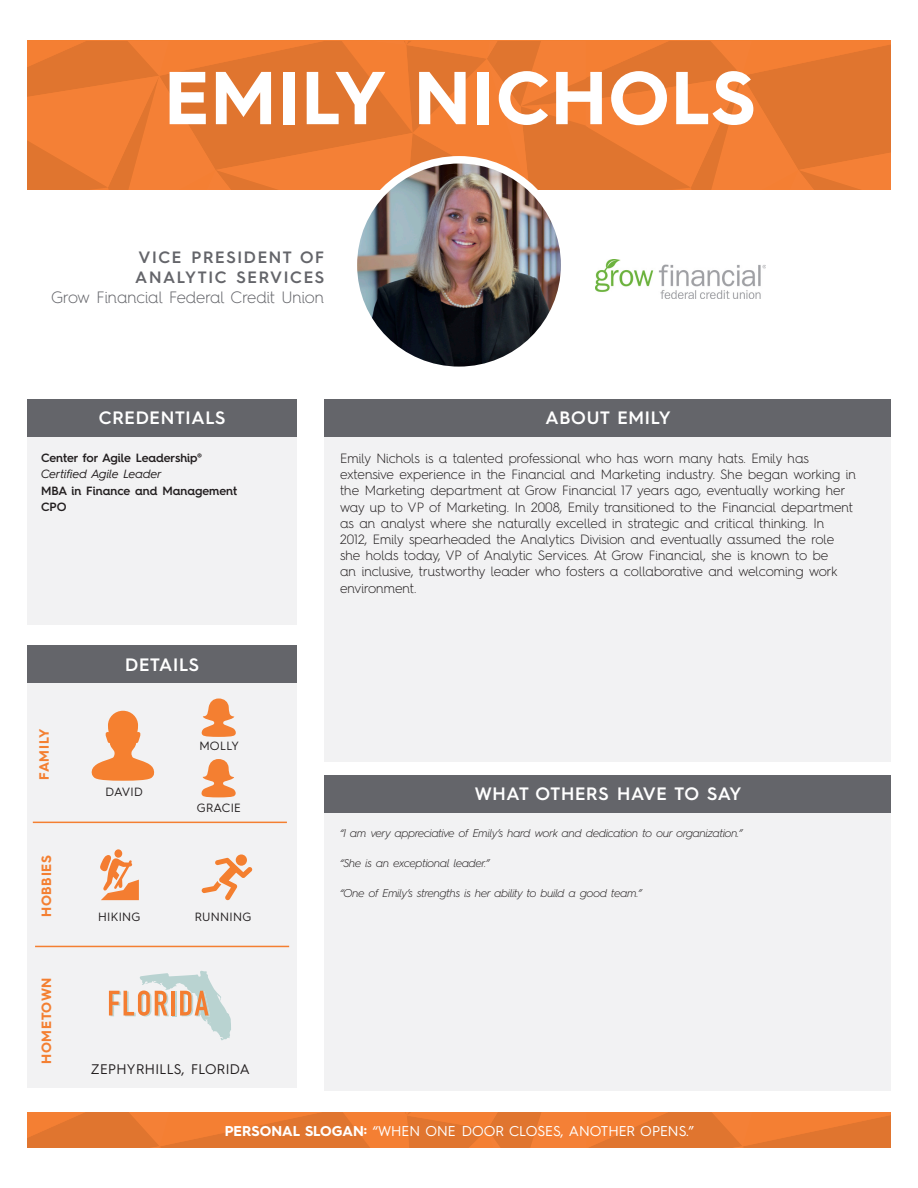
<style>
.page{position:relative;width:918px;height:1188px;background:#fff}
.page>*{position:absolute;margin:0;border:0;box-sizing:border-box;transform-origin:0 0}
.t1{font:700 75px "Hurme Geometric Sans 4";letter-spacing:.02em;color:#fff}
.t2{font:600 18px "Hurme Geometric Sans 4";letter-spacing:.04em;color:#fff}
.t3{font:600 16.5px "Hurme Geometric Sans 4";letter-spacing:.1em;color:#64656a}
.t4{font:300 16.5px "Hurme Geometric Sans 4";letter-spacing:-.005em;color:#64656a}
.t5{font:14.25px "Hurme Geometric Sans 4";color:#fff}
.t6{font:13.95px "Hurme Geometric Sans 4";letter-spacing:.025em;color:#231f20}
.t7{font:300 13.5px/16.2px "Hurme Geometric Sans 4";color:#231f20}
.t8{font:700 13.5px "Hurme Geometric Sans 4";letter-spacing:.05em;color:#f47f31}
.t9{font:600 12px/16.5px "Hurme Geometric Sans 4";color:#231f20}
.t10{font:12px "Hurme Geometric Sans 4";letter-spacing:.025em;color:#231f20}
.t11{font:italic 300 11.25px "Hurme Geometric Sans 4";letter-spacing:-.025em;color:#231f20}
.s1{font-weight:400;font-style:italic}
.s2{font-weight:700}
</style>
<div class="page">
<div style="left:324px;top:808px;width:567px;height:283px;background:#f2f2f3"></div>
<div style="left:27px;top:683px;width:270px;height:405px;background:#f2f2f3"></div>
<div style="left:324px;top:437px;width:567px;height:324px;background:#f2f2f3"></div>
<svg style="left:27px;top:1112px;width:864px;height:36px;background:#e87931"></svg>
<svg style="left:27px;top:41px;width:864px;height:149px;background:#e97a31"></svg>
<div style="left:27px;top:437px;width:269px;height:187px;background:#f2f2f3"></div>
<div style="left:27px;top:400px;width:270px;height:37px;background:#64656a"></div>
<div style="left:324px;top:400px;width:567px;height:37px;background:#64656a"></div>
<div style="left:350px;top:156px;width:218px;height:218px;background:#fff;border-radius:50%"></div>
<div style="left:27px;top:646px;width:270px;height:37px;background:#64656a"></div>
<hr style="left:35px;top:946px;width:254px;height:1px;background:#f47f31">
<img style="left:595px;top:259px;width:171px;height:39px">
<hr style="left:33px;top:822px;width:254px;height:1px;background:#f47f31">
<div style="left:324px;top:776px;width:567px;height:37px;background:#64656a"></div>
<svg style="left:91px;top:711px;width:64px;height:70px"></svg>
<svg style="left:236px;top:854px;width:11px;height:12px"></svg>
<svg style="left:201px;top:858px;width:51px;height:42px"></svg>
<img style="left:357px;top:164px;width:204px;height:203px;border-radius:102px">
<svg style="left:201px;top:759px;width:35px;height:38px"></svg>
<svg style="left:201px;top:698px;width:35px;height:39px"></svg>
<svg style="left:100px;top:855px;width:39px;height:45px"></svg>
<div style="left:114px;top:849px;width:8px;height:9px;background:#f47d31;border-radius:50%"></div>
<svg style="left:109px;top:971px;width:122px;height:69px"></svg>
<p class="t1" style="left:164px;top:45px;width:592px">EMILY NICHOLS</p>
<p class="t3" style="left:138px;top:246px;width:187px">VICE PRESIDENT OF</p>
<p class="t3" style="left:135px;top:266px;width:191px">ANALYTIC SERVICES</p>
<p class="t4" style="left:51px;top:286px;width:275px">Grow Financial Federal Credit Union</p>
<p class="t2" style="left:99px;top:405px;width:128px">CREDENTIALS</p>
<p class="t2" style="left:546px;top:405px;width:127px">ABOUT EMILY</p>
<p class="t9" style="left:41px;top:449px;width:162px">Center for Agile Leadership®<br><span class="s1">Certified Agile Leader</span></p>
<p class="t9" style="left:41px;top:482px;width:198px">MBA in Finance and Management</p>
<p class="t9" style="left:41px;top:499px;width:27px">CPO</p>
<p class="t8" style="left:35px;top:780px;width:52px;rotate:-90deg">FAMILY</p>
<p class="t8" style="left:37px;top:917px;width:64px;rotate:-90deg">HOBBIES</p>
<p class="t8" style="left:37px;top:1064px;width:88px;rotate:-90deg">HOMETOWN</p>
<p class="t2" style="left:125px;top:652px;width:75px">DETAILS</p>
<p class="t10" style="left:106px;top:784px;width:39px">DAVID</p>
<p class="t10" style="left:199px;top:737px;width:41px">MOLLY</p>
<p class="t10" style="left:197px;top:799px;width:45px">GRACIE</p>
<p class="t10" style="left:98px;top:908px;width:44px">HIKING</p>
<p class="t10" style="left:195px;top:908px;width:58px">RUNNING</p>
<p class="t6" style="left:91px;top:1060px;width:160px">ZEPHYRHILLS, FLORIDA</p>
<p class="t7" style="left:340px;top:450px;width:517px">Emily Nichols is a talented professional who has worn many hats. Emily has extensive experience in the Financial and Marketing industry. She began working in the Marketing department at Grow Financial 17 years ago, eventually working her way up to VP of Marketing. In 2008, Emily transitioned to the Financial department as an analyst where she naturally excelled in strategic and critical thinking. In<br>2012, Emily spearheaded the Analytics Division and eventually assumed the role she holds today, VP of Analytic Services. At Grow Financial, she is known to be<br>an inclusive, trustworthy leader who fosters a collaborative and welcoming work environment.</p>
<p class="t2" style="left:475px;top:781px;width:268px">WHAT OTHERS HAVE TO SAY</p>
<p class="t11" style="left:340px;top:826px;width:404px">“I am very appreciative of Emily’s hard work and dedication to our organization.”</p>
<p class="t11" style="left:340px;top:856px;width:151px">“She is an exceptional leader.”</p>
<p class="t11" style="left:340px;top:886px;width:303px">“One of Emily’s strengths is her ability to build a good team.”</p>
<p class="t5" style="left:225px;top:1121px;width:471px"><span class="s2">PERSONAL SLOGAN:</span> “WHEN ONE DOOR CLOSES, ANOTHER OPENS.”</p>
</div>
